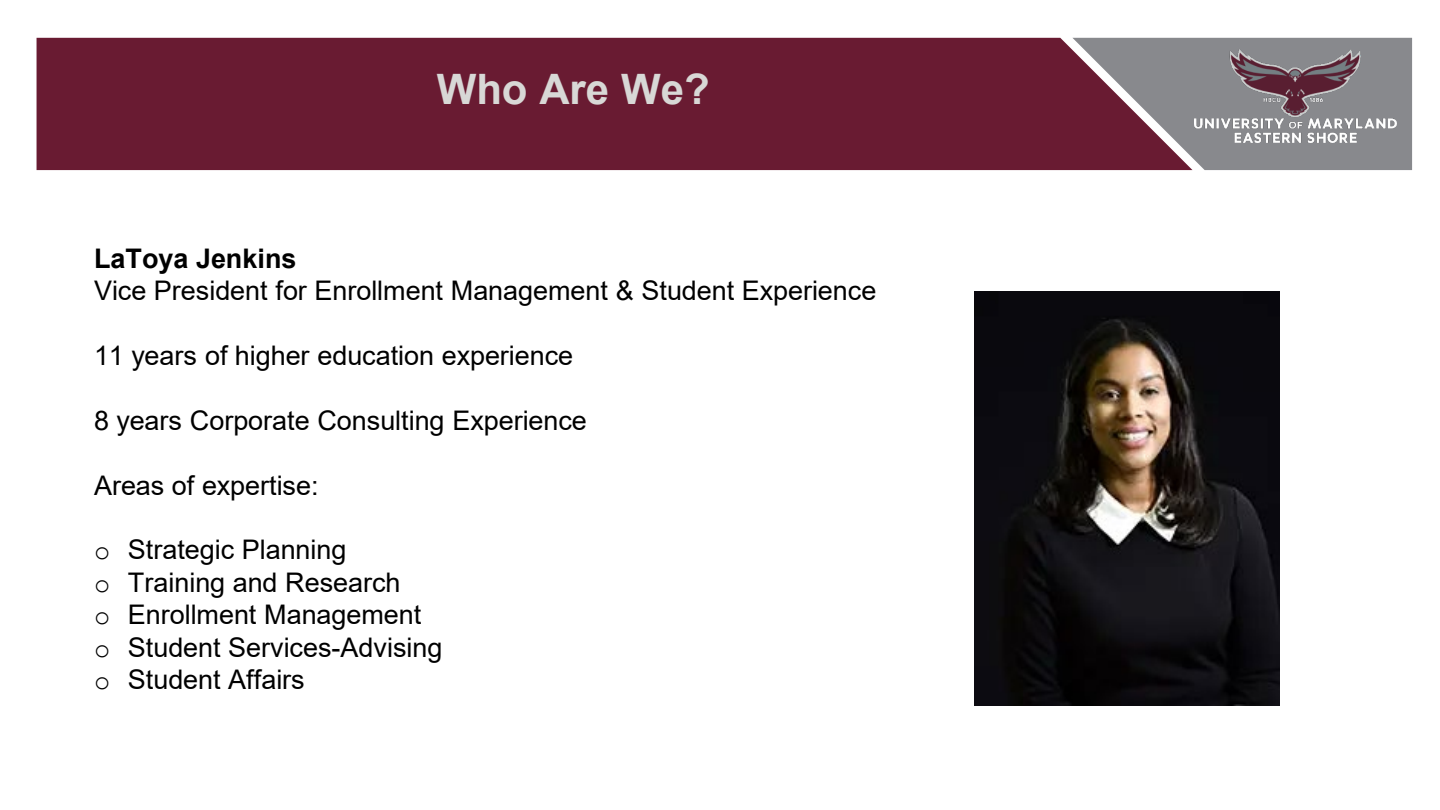
<style>
.page{position:relative;width:1440px;height:810px;background:#fff}
.page>*{position:absolute;margin:0;border:0;box-sizing:border-box;transform-origin:0 0}
.t1{font:700 42px "Arial";color:#d8d8d6}
.t2{font:27px "Arial";letter-spacing:-.005em;color:#000}
.t3{font:700 27px "Arial";color:#000}
.s1{font-family:"Courier New"}
</style>
<div class="page">
<div style="left:37px;top:38px;width:1035px;height:132px;background:#691b32"></div>
<svg style="left:1072px;top:38px;width:340px;height:132px"></svg>
<img style="left:1194px;top:50px;width:202px;height:93px">
<img style="left:975px;top:292px;width:304px;height:413px">
<h2 class="t1" style="left:437px;top:60px;width:274px">Who Are We?</h2>
<p class="t3" style="left:94px;top:239px;width:204px">LaToya Jenkins</p>
<p class="t2" style="left:94px;top:272px;width:784px">Vice President for Enrollment Management &amp; Student Experience</p>
<p class="t2" style="left:94px;top:337px;width:481px">11 years of higher education experience</p>
<p class="t2" style="left:94px;top:402px;width:494px">8 years Corporate Consulting Experience</p>
<p class="t2" style="left:94px;top:467px;width:226px">Areas of expertise:</p>
<p class="t2" style="left:94px;top:531px;width:254px"><span class="s1">o</span> Strategic Planning</p>
<p class="t2" style="left:94px;top:564px;width:308px"><span class="s1">o</span> Training and Research</p>
<p class="t2" style="left:94px;top:596px;width:329px"><span class="s1">o</span> Enrollment Management</p>
<p class="t2" style="left:94px;top:629px;width:350px"><span class="s1">o</span> Student Services-Advising</p>
<p class="t2" style="left:94px;top:661px;width:212px"><span class="s1">o</span> Student Affairs</p>
</div>
